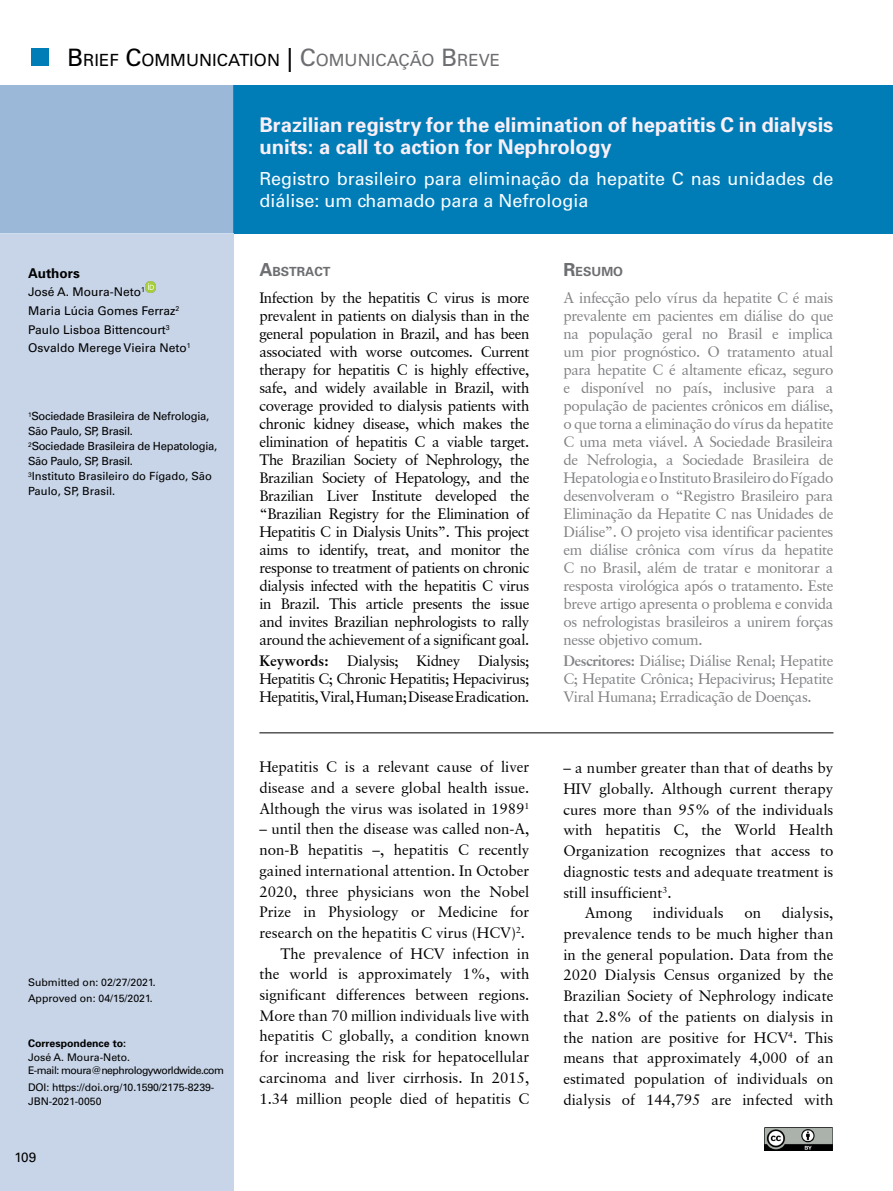
<style>
.page{position:relative;width:893px;height:1191px;background:#fff}
.page>*{position:absolute;margin:0;border:0;box-sizing:border-box;transform-origin:0 0}
.t1{font:20.25px/22.5px "Univers 65 Bold";color:#f9eff6}
.t2{font:18px/21.6px "Univers LT Std";color:#fafdff}
.t3{font:16.8px "Univers LT Std";color:#000}
.t4{font:15px/20.7px "Garamond Retrospective S Si";color:#000;text-align:justify}
.t5{font:15px/18px "Garamond Retrospective S Si";letter-spacing:-.025em;color:#808285;text-align:justify}
.t6{font:13.5px "Univers 65 Bold";color:#000}
.t7{font:13.5px "Univers LT Std";color:#000}
.t8{font:12.6px "Univers 65 Bold";color:#6d6e71}
.t9{font:12px/18.6px "Univers LT Std";color:#000}
.t10{font:11.25px/15px "Univers LT Std";letter-spacing:-.025em;color:#000}
.t11{font:10.5px/15.6px "Univers LT Std";letter-spacing:-.01em;color:#000}
.t12{font:10.5px/13.5px "Univers LT Std";letter-spacing:-.05em;color:#000}
.t13{font:10.5px "Univers 65 Bold";color:#000}
.s1{font-size:24px}
.s2{font-size:24px;color:#6d6e71}
.s3{color:#6d6e71}
.s4{font-size:18px}
.s5{font-weight:700}
</style>
<div class="page">
<div style="left:0;top:234px;width:234px;height:957px;background:#c8d5e8"></div>
<div style="left:234px;top:85px;width:659px;height:149px;background:#007cb7"></div>
<div style="left:0;top:85px;width:234px;height:149px;background:#9cb8d8"></div>
<div style="left:32px;top:49px;width:17px;height:17px;background:#007cb7"></div>
<svg style="left:145px;top:282px;width:11px;height:10px"></svg>
<img style="left:764px;top:1127px;width:68px;height:23px">
<hr style="left:259px;top:732px;width:574px;height:1px;background:#000">
<p class="t3" style="left:67px;top:50px;width:434px"><span class="s1">B</span>RIEF <span class="s1">C</span>OMMUNICATION <span class="s1">|</span> <span class="s2">C</span><span class="s3">OMUNICAÇÃO</span> <span class="s2">B</span><span class="s3">REVE</span></p>
<p class="t6" style="left:28px;top:265px;width:53px">Authors</p>
<p class="t9" style="left:28px;top:283px;width:164px">José A. Moura-Neto<sup>1<br></sup>Maria Lúcia Gomes Ferraz<sup>2<br></sup>Paulo Lisboa Bittencourt<sup>3<br></sup>Osvaldo Merege Vieira Neto<sup>1</sup></p>
<p class="t10" style="left:28px;top:409px;width:191px"><sup>1</sup>Sociedade Brasileira de Nefrologia,<br>São Paulo, SP, Brasil.<br><sup>2</sup>Sociedade Brasileira de Hepatologia,<br>São Paulo, SP, Brasil.<br><sup>3</sup>Instituto Brasileiro do Fígado, São<br>Paulo, SP, Brasil.</p>
<p class="t11" style="left:28px;top:975px;width:129px">Submitted on: 02/27/2021.<br>Approved on: 04/15/2021.</p>
<p class="t13" style="left:28px;top:1037px;width:100px">Correspondence to:</p>
<p class="t12" style="left:28px;top:1050px;width:197px">José A. Moura-Neto.<br>E-mail: moura@nephrologyworldwide.com</p>
<p class="t11" style="left:28px;top:1081px;width:188px;line-height:13.5px">DOI: https://doi.org/10.1590/2175-8239-<br>JBN-2021-0050</p>
<p class="t7" style="left:15px;top:1149px;width:23px">109</p>
<h1 class="t1" style="left:259px;top:113px;width:576px">Brazilian registry for the elimination of hepatitis C in dialysis units: a call to action for Nephrology</h1>
<p class="t2" style="left:259px;top:168px;width:576px">Registro brasileiro para eliminação da hepatite C nas unidades de diálise: um chamado para a Nefrologia</p>
<p class="t8" style="left:259px;top:264px;width:73px"><span class="s4">A</span>BSTRACT</p>
<p class="t4" style="left:259px;top:288px;width:272px;line-height:18px">Infection by the hepatitis C virus is more prevalent in patients on dialysis than in the general population in Brazil, and has been associated with worse outcomes. Current therapy for hepatitis C is highly effective, safe, and widely available in Brazil, with coverage provided to dialysis patients with chronic kidney disease, which makes the elimination of hepatitis C a viable target.<br>The Brazilian Society of Nephrology, the Brazilian Society of Hepatology, and the Brazilian Liver Institute developed the “Brazilian Registry for the Elimination of Hepatitis C in Dialysis Units”. This project aims to identify, treat, and monitor the response to treatment of patients on chronic dialysis infected with the hepatitis C virus in Brazil. This article presents the issue and invites Brazilian nephrologists to rally around the achievement of a significant goal.</p>
<p class="t4" style="left:259px;top:651px;width:272px;line-height:18px"><span class="s5">Keywords:</span> Dialysis; Kidney Dialysis; Hepatitis C; Chronic Hepatitis; Hepacivirus; Hepatitis, Viral, Human; Disease Eradication.</p>
<p class="t4" style="left:259px;top:756px;width:272px">Hepatitis C is a relevant cause of liver disease and a severe global health issue.<br>Although the virus was isolated in 1989<sup>1</sup></p>
<p class="t4" style="left:259px;top:818px;width:272px;text-align:right">– until then the disease was called non-A, non-B hepatitis –, hepatitis C recently gained international attention. In October 2020, three physicians won the Nobel Prize in Physiology or Medicine for research on the hepatitis C virus (HCV)<sup>2</sup>.<br>The prevalence of HCV infection in the world is approximately 1%, with significant differences between regions.<br>More than 70 million individuals live with hepatitis C globally, a condition known for increasing the risk for hepatocellular carcinoma and liver cirrhosis. In 2015, 1.34 million people died of hepatitis C</p>
<p class="t8" style="left:563px;top:264px;width:61px"><span class="s4">R</span>ESUMO</p>
<p class="t5" style="left:563px;top:288px;width:272px">A infecção pelo vírus da hepatite C é mais prevalente em pacientes em diálise do que na população geral no Brasil e implica um pior prognóstico. O tratamento atual para hepatite C é altamente eficaz, seguro e disponível no país, inclusive para a população de pacientes crônicos em diálise, o que torna a eliminação do vírus da hepatite C uma meta viável. A Sociedade Brasileira de Nefrologia, a Sociedade Brasileira de Hepatologia e o Instituto Brasileiro do Fígado desenvolveram o “Registro Brasileiro para Eliminação da Hepatite C nas Unidades de Diálise”. O projeto visa identificar pacientes em diálise crônica com vírus da hepatite C no Brasil, além de tratar e monitorar a resposta virológica após o tratamento. Este breve artigo apresenta o problema e convida os nefrologistas brasileiros a unirem forças nesse objetivo comum.</p>
<p class="t5" style="left:563px;top:651px;width:272px"><span class="s5">Descritores:</span> Diálise; Diálise Renal; Hepatite C; Hepatite Crônica; Hepacivirus; Hepatite Viral Humana; Erradicação de Doenças.</p>
<p class="t4" style="left:563px;top:757px;width:272px">– a number greater than that of deaths by</p>
<p class="t4" style="left:563px;top:778px;width:271px">HIV globally. Although current therapy</p>
<p class="t4" style="left:563px;top:799px;width:272px">cures more than 95% of the individuals</p>
<p class="t4" style="left:563px;top:819px;width:271px">with hepatitis C, the World Health</p>
<p class="t4" style="left:563px;top:840px;width:272px">Organization recognizes that access to</p>
<p class="t4" style="left:563px;top:861px;width:271px">diagnostic tests and adequate treatment is</p>
<p class="t4" style="left:563px;top:881px;width:110px">still insufficient<sup>3</sup>.</p>
<p class="t4" style="left:585px;top:902px;width:49px">Among</p>
<p class="t4" style="left:653px;top:902px;width:72px">individuals</p>
<p class="t4" style="left:744px;top:902px;width:18px">on</p>
<p class="t4" style="left:563px;top:902px;width:272px;text-indent:218px">dialysis, prevalence tends to be much higher than in the general population. Data from the 2020 Dialysis Census organized by the Brazilian Society of Nephrology indicate that 2.8% of the patients on dialysis in the nation are positive for HCV<sup>4</sup>. This means that approximately 4,000 of an estimated population of individuals on dialysis of 144,795 are infected with</p>
</div>
